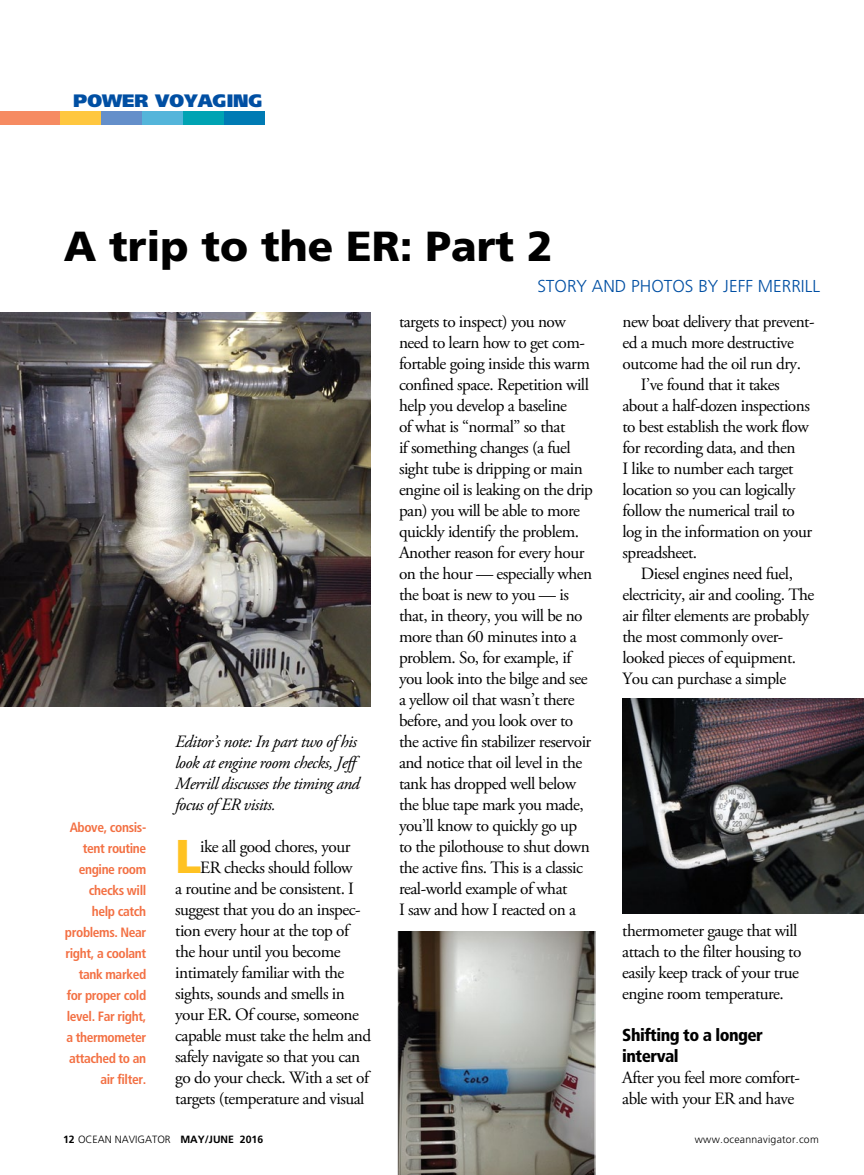
<style>
.page{position:relative;width:864px;height:1175px;background:#fff}
.page>*{position:absolute;margin:0;border:0;box-sizing:border-box;transform-origin:0 0}
.t1{font:900 47.4px "Frutiger";color:#ffc222}
.t2{font:900 42px "Frutiger";color:#000}
.t3{font:900 18px "Frutiger";color:#004fa3}
.t4{font:17.25px/21px "Adobe Garamond Pro";letter-spacing:-.03em;color:#000}
.t5{font:italic 17.25px/21px "Adobe Garamond Pro";letter-spacing:-.03em;color:#000}
.t6{font:300 17.25px "Frutiger";color:#004fa3}
.t7{font:900 condensed 17.25px/21px "Frutiger";letter-spacing:-.03em;color:#000}
.t8{font:700 condensed 13.5px/21px "Frutiger";letter-spacing:-.03em;color:#f37043;text-align:right}
.t9{font:700 10.5px "Frutiger";color:#000}
.t10{font:300 10.5px "Frutiger";letter-spacing:.025em;color:#000}
.s1{font-weight:300}
</style>
<div class="page">
<div style="left:0;top:112px;width:60px;height:13px;background:#f68b62"></div>
<div style="left:60px;top:112px;width:41px;height:13px;background:#ffc73f"></div>
<div style="left:101px;top:112px;width:41px;height:13px;background:#648fca"></div>
<div style="left:142px;top:112px;width:41px;height:13px;background:#54b5da"></div>
<div style="left:183px;top:112px;width:41px;height:13px;background:#00a3b3"></div>
<div style="left:224px;top:112px;width:41px;height:13px;background:#007bb4"></div>
<img style="left:0;top:312px;width:370px;height:394px">
<svg style="left:397px;top:931px;width:199px;height:243px;background:#888985"></svg>
<img style="left:622px;top:698px;width:242px;height:215px">
<p class="t3" style="left:73px;top:89px;width:191px">POWER VOYAGING</p>
<h2 class="t2" style="left:64px;top:220px;width:491px">A trip to the ER: Part 2</h2>
<p class="t6" style="left:537px;top:276px;width:284px">STORY AND PHOTOS BY JEFF MERRILL</p>
<p class="t8" style="left:65px;top:817px;width:83px">Above, consis&shy;tent routine engine room checks will help catch problems. Near right, a coolant tank marked for proper cold level. Far right, a thermometer attached to an air filter.</p>
<p class="t5" style="left:175px;top:732px;width:186px">Editor’s note: In part two of his look at engine room checks, Jeff<br>Merrill discusses the timing and focus of ER visits.</p>
<h1 class="t1" style="left:175px;top:828px;width:28px">L</h1>
<p class="t4" style="left:200px;top:837px;width:152px">ike all good chores, your</p>
<p class="t4" style="left:200px;top:858px;width:154px">ER checks should follow</p>
<p class="t4" style="left:175px;top:879px;width:180px">a routine and be consistent. I</p>
<p class="t4" style="left:175px;top:900px;width:187px">suggest that you do an inspec-</p>
<p class="t4" style="left:175px;top:921px;width:175px">tion every hour at the top of</p>
<p class="t4" style="left:175px;top:942px;width:167px">the hour until you become</p>
<p class="t4" style="left:175px;top:963px;width:171px">intimately familiar with the</p>
<p class="t4" style="left:175px;top:984px;width:171px">sights, sounds and smells in</p>
<p class="t4" style="left:175px;top:1005px;width:185px">your ER. Of course, someone</p>
<p class="t4" style="left:175px;top:1026px;width:197px">capable must take the helm and</p>
<p class="t4" style="left:175px;top:1047px;width:187px">safely navigate so that you can</p>
<p class="t4" style="left:175px;top:1068px;width:195px">go do your check. With a set of</p>
<p class="t4" style="left:175px;top:1089px;width:191px">targets (temperature and visual</p>
<p class="t4" style="left:399px;top:312px;width:195px">targets to inspect) you now need to learn how to get com&shy;fortable going inside this warm confined space. Repetition will help you develop a baseline<br>of what is “normal” so that<br>if something changes (a fuel sight tube is dripping or main engine oil is leaking on the drip pan) you will be able to more quickly identify the problem.<br>Another reason for every hour on the hour — especially when the boat is new to you — is that, in theory, you will be no more than 60 minutes into a problem. So, for example, if you look into the bilge and see a yellow oil that wasn’t there before, and you look over to the active fin stabilizer reservoir and notice that oil level in the tank has dropped well below the blue tape mark you made, you’ll know to quickly go up to the pilothouse to shut down the active fins. This is a classic real-world example of what<br>I saw and how I reacted on a</p>
<p class="t4" style="left:622px;top:312px;width:194px">new boat delivery that prevent-</p>
<p class="t4" style="left:622px;top:333px;width:173px">ed a much more destructive</p>
<p class="t4" style="left:622px;top:354px;width:180px">outcome had the oil run dry.</p>
<p class="t4" style="left:641px;top:375px;width:140px">I’ve found that it takes</p>
<p class="t4" style="left:622px;top:396px;width:189px">about a half-dozen inspections</p>
<p class="t4" style="left:622px;top:417px;width:188px">to best establish the work flow</p>
<p class="t4" style="left:622px;top:438px;width:175px">for recording data, and then</p>
<p class="t4" style="left:622px;top:459px;width:172px">I like to number each target</p>
<p class="t4" style="left:622px;top:480px;width:174px">location so you can logically</p>
<p class="t4" style="left:622px;top:501px;width:174px">follow the numerical trail to</p>
<p class="t4" style="left:622px;top:522px;width:191px">log in the information on your</p>
<p class="t4" style="left:622px;top:543px;width:76px">spreadsheet.</p>
<p class="t4" style="left:641px;top:564px;width:154px">Diesel engines need fuel,</p>
<p class="t4" style="left:622px;top:585px;width:193px">electricity, air and cooling. The</p>
<p class="t4" style="left:622px;top:606px;width:188px">air filter elements are probably</p>
<p class="t4" style="left:622px;top:627px;width:162px">the most commonly over-</p>
<p class="t4" style="left:622px;top:648px;width:175px">looked pieces of equipment.</p>
<p class="t4" style="left:622px;top:669px;width:165px">You can purchase a simple</p>
<p class="t4" style="left:622px;top:921px;width:181px">thermometer gauge that will attach to the filter housing to easily keep track of your true engine room temperature.</p>
<p class="t7" style="left:622px;top:1024px;width:142px">Shifting to a longer interval</p>
<p class="t4" style="left:622px;top:1068px;width:179px">After you feel more comfort&shy;able with your ER and have</p>
<p class="t9" style="left:63px;top:1133px;width:202px">12 <span class="s1">OCEAN NAVIGATOR</span> MAY/JUNE 2016</p>
<p class="t10" style="left:695px;top:1132px;width:125px">www.oceannavigator.com</p>
</div>
